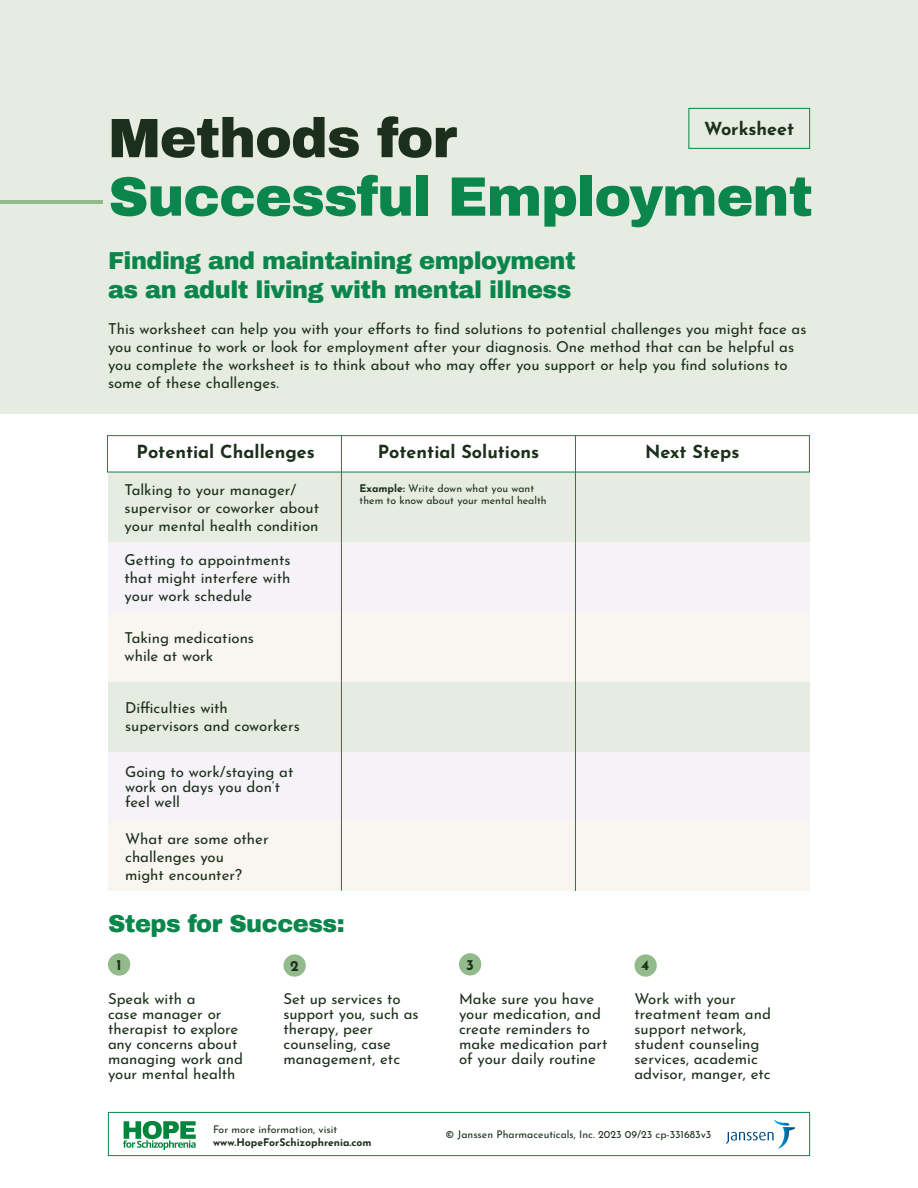
<style>
.page{position:relative;width:918px;height:1188px;background:#fff}
.page>*{position:absolute;margin:0;border:0;box-sizing:border-box;transform-origin:0 0}
.t1{font:900 55.5px "Archivo";letter-spacing:-.02em;color:#0a854b}
.t2{font:900 55.5px "Archivo";letter-spacing:-.02em;color:#1c2f1c}
.t3{font:900 24px/28.8px "Archivo";letter-spacing:-.02em;color:#0a854b}
.t4{font:700 18px "Josefin Sans";color:#1c2f1c}
.t5{font:15px/15px "Josefin Sans";color:#1c2f1c}
.t6{font:700 14.85px "Josefin Sans";color:#1c2f1c}
.t7{font:10.5px/12px "Josefin Sans";color:#1c2f1c}
.t8{font:700 10.5px "Josefin Sans";color:#1c2f1c}
.s1{font-weight:700}
</style>
<div class="page">
<svg style="left:123px;top:1121px;width:73px;height:29px"></svg>
<div style="left:108px;top:1112px;width:702px;height:44px;border:1px solid #0a854b"></div>
<svg style="left:726px;top:1119px;width:69px;height:30px"></svg>
<div style="left:0;top:0;width:918px;height:413px;background:#e6ece1"></div>
<div style="left:688px;top:108px;width:122px;height:41px;border:1px solid #0a854b"></div>
<hr style="left:0;top:201px;width:102px;height:3px;background:#92ba8a">
<div style="left:108px;top:542px;width:702px;height:70px;background:#f6f3f8"></div>
<div style="left:108px;top:612px;width:702px;height:70px;background:#f9f5f0"></div>
<div style="left:108px;top:472px;width:702px;height:70px;background:#e6ece1"></div>
<div style="left:108px;top:751px;width:702px;height:70px;background:#f6f3f8"></div>
<div style="left:108px;top:682px;width:702px;height:69px;background:#e6ece1"></div>
<div style="left:108px;top:821px;width:702px;height:70px;background:#f9f5f0"></div>
<hr style="left:341px;top:435px;width:1px;height:456px;background:#0a854b">
<hr style="left:575px;top:435px;width:1px;height:456px;background:#0a854b">
<div style="left:107px;top:435px;width:703px;height:37px;border:1px solid #0a854b"></div>
<div style="left:108px;top:953px;width:22px;height:23px;background:#92ba8a;border-radius:50%"></div>
<div style="left:284px;top:954px;width:22px;height:23px;background:#92ba8a;border-radius:50%"></div>
<div style="left:459px;top:953px;width:22px;height:22px;background:#92ba8a;border-radius:50%"></div>
<div style="left:634px;top:954px;width:23px;height:23px;background:#92ba8a;border-radius:50%"></div>
<h1 class="t2" style="left:108px;top:104px;width:350px">Methods for</h1>
<p class="t4" style="left:704px;top:115px;width:92px">Worksheet</p>
<h1 class="t1" style="left:108px;top:163px;width:706px">Successful Employment</h1>
<h2 class="t3" style="left:108px;top:247px;width:469px">Finding and maintaining employment as an adult living with mental illness</h2>
<p class="t5" style="left:108px;top:319px;width:700px;line-height:18px">This worksheet can help you with your efforts to find solutions to potential challenges you might face as you continue to work or look for employment after your diagnosis. One method that can be helpful as you complete the worksheet is to think about who may offer you support or help you find solutions to some of these challenges.</p>
<p class="t4" style="left:137px;top:439px;width:180px">Potential Challenges</p>
<p class="t5" style="left:125px;top:479px;width:196px;line-height:18px">Talking to your manager/ supervisor or coworker about your mental health condition</p>
<p class="t5" style="left:125px;top:549px;width:168px;line-height:18px;text-align:justify">Getting to appointments that might interfere with your work schedule</p>
<p class="t5" style="left:125px;top:628px;width:131px;line-height:18px">Taking medications while at work</p>
<p class="t5" style="left:125px;top:698px;width:176px;line-height:18px">Difficulties with supervisors and coworkers</p>
<p class="t5" style="left:125px;top:763px;width:170px">Going to work/staying at work on days you don’t feel well</p>
<p class="t5" style="left:125px;top:828px;width:145px;line-height:18px">What are some other challenges you<br>might encounter?</p>
<h2 class="t3" style="left:108px;top:909px;width:238px">Steps for Success:</h2>
<p class="t4" style="left:378px;top:439px;width:163px">Potential Solutions</p>
<p class="t4" style="left:645px;top:439px;width:96px">Next Steps</p>
<p class="t7" style="left:360px;top:481px;width:189px"><span class="s1">Example:</span> Write down what you want them to know about your mental health</p>
<p class="t6" style="left:117px;top:954px;width:7px">1</p>
<p class="t6" style="left:290px;top:955px;width:10px">2</p>
<p class="t6" style="left:466px;top:954px;width:9px">3</p>
<p class="t6" style="left:641px;top:954px;width:10px">4</p>
<p class="t5" style="left:108px;top:990px;width:136px">Speak with a<br>case manager or therapist to explore any concerns about managing work and your mental health</p>
<p class="t5" style="left:284px;top:990px;width:137px">Set up services to support you, such as therapy, peer counseling, case management, etc</p>
<p class="t5" style="left:459px;top:990px;width:150px">Make sure you have your medication, and create reminders to make medication part of your daily routine</p>
<p class="t5" style="left:634px;top:990px;width:138px">Work with your treatment team and support network, student counseling services, academic advisor, manger, etc</p>
<p class="t7" style="left:213px;top:1123px;width:126px">For more information, visit</p>
<p class="t8" style="left:213px;top:1134px;width:160px">www.HopeForSchizophrenia.com</p>
<p class="t7" style="left:445px;top:1127px;width:268px">© Janssen Pharmaceuticals, Inc. 2023 09/23 cp-331683v3</p>
</div>
